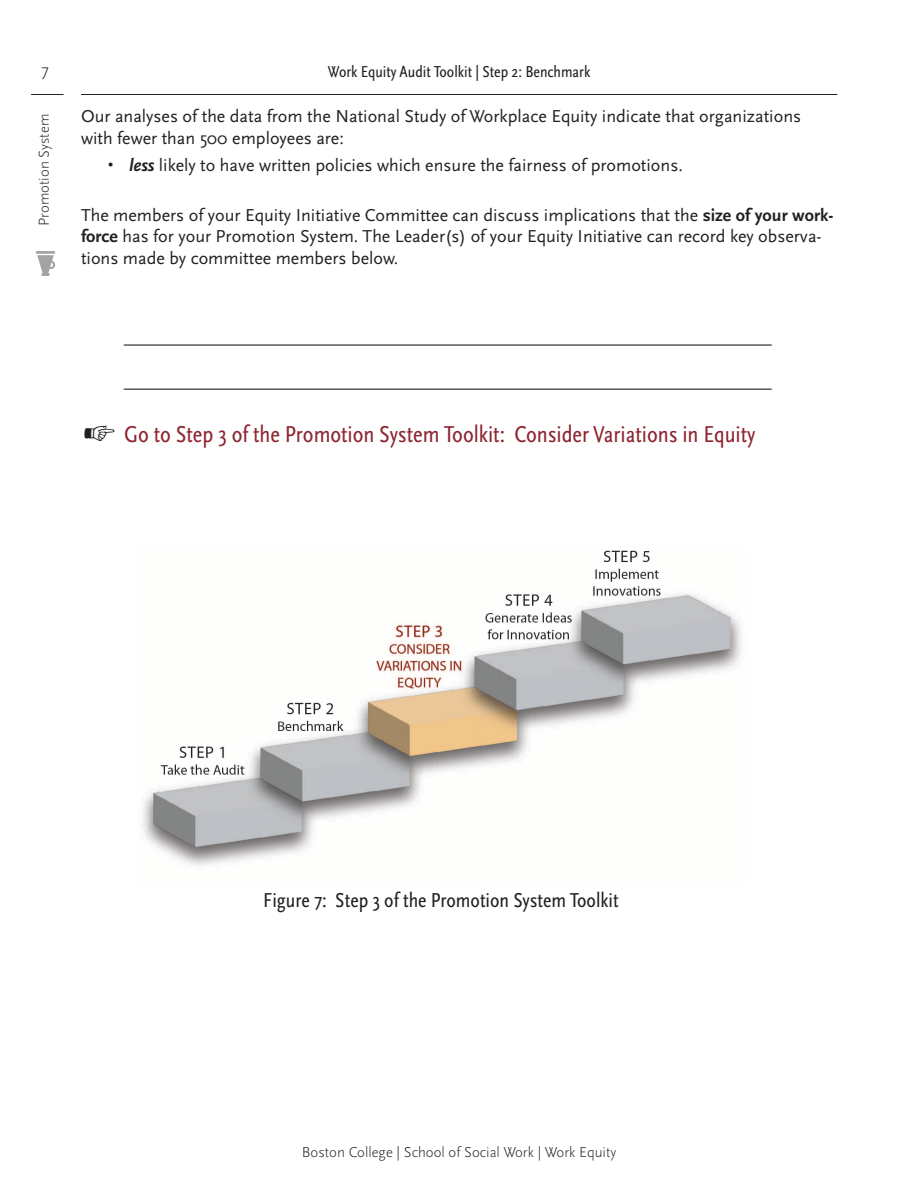
<style>
.page{position:relative;width:918px;height:1188px;background:#fff}
.page>*{position:absolute;margin:0;border:0;box-sizing:border-box;transform-origin:0 0}
.t1{font:condensed 24px "Scala Sans Pro";color:#8c2530}
.t2{font:condensed 21px "Scala Sans Pro";color:#231f20}
.t3{font:18px/21.6px "Scala Sans Pro";color:#231f20}
.t4{font:300 18px "Scala Sans Pro";color:#231f20}
.t5{font:condensed 16.5px "Scala Sans Pro";color:#231f20}
.t6{font:300 15px "Scala Sans Pro";color:#231f20}
.s1{font-family:"Helvetica"}
.s2{font-weight:700;font-style:italic}
.s3{font-weight:700}
.s4{font-size:36px;color:#231f20}
</style>
<div class="page">
<hr style="left:31px;top:94px;width:33px;height:1px;background:#231f20">
<hr style="left:81px;top:94px;width:756px;height:1px;background:#231f20">
<img style="left:142px;top:550px;width:600px;height:316px">
<hr style="left:124px;top:344px;width:648px;height:2px;background:#231f20">
<hr style="left:124px;top:389px;width:648px;height:1px;background:#231f20">
<img style="left:35px;top:251px;width:21px;height:25px">
<p class="t4" style="left:41px;top:59px;width:9px">7</p>
<p class="t5" style="left:328px;top:65px;width:264px">Work Equity Audit Toolkit | Step 2: Benchmark</p>
<p class="t6" style="left:35px;top:226px;width:113px;rotate:-90deg">Promotion System</p>
<p class="t3" style="left:81px;top:107px;width:722px">Our analyses of the data from the National Study of Workplace Equity indicate that organizations with fewer than 500 employees are:</p>
<p class="t3" style="left:107px;top:156px;width:577px"><span class="s1">•</span> <span class="s2">less</span> likely to have written policies which ensure the fairness of promotions.</p>
<p class="t3" style="left:81px;top:206px;width:754px">The members of your Equity Initiative Committee can discuss implications that the <span class="s3">size of your work&shy;force</span> has for your Promotion System. The Leader(s) of your Equity Initiative can record key observa&shy;tions made by committee members below.</p>
<p class="t1" style="left:81px;top:425px;width:676px"><span class="s4">☞</span> Go to Step 3 of the Promotion System Toolkit: Consider Variations in Equity</p>
<p class="t2" style="left:263px;top:892px;width:357px">Figure 7: Step 3 of the Promotion System Toolkit</p>
<p class="t6" style="left:302px;top:1143px;width:316px">Boston College | School of Social Work | Work Equity</p>
</div>
